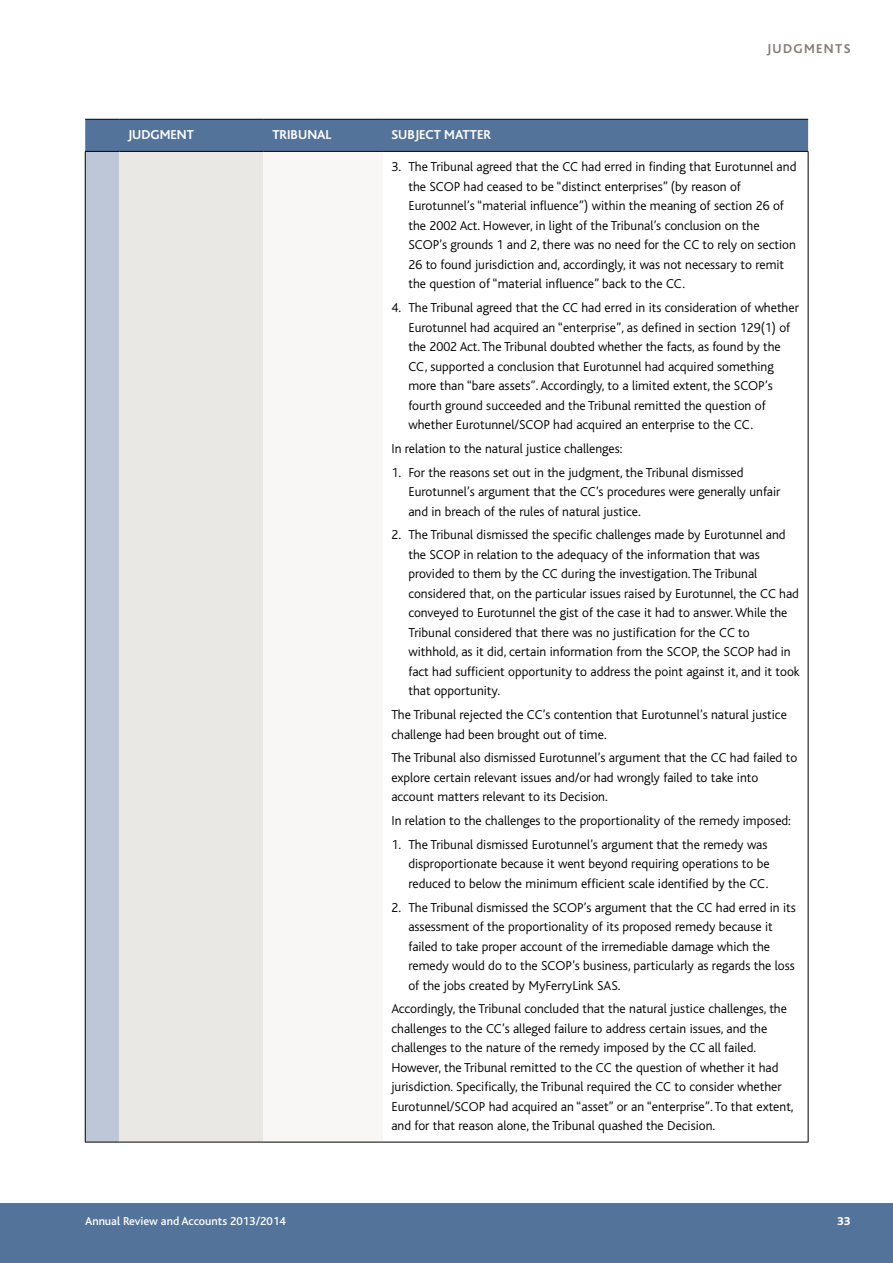
<style>
.page{position:relative;width:893px;height:1263px;background:#fff}
.page>*{position:absolute;margin:0;border:0;box-sizing:border-box;transform-origin:0 0}
._01-Table_text_1mm_a{font:300 13.5px/19.5px "Bliss";color:#000}
._07-Table_head{font:700 13.5px "Bliss";color:#fff}
.t1{font:700 13.5px "Bliss";letter-spacing:.1em;color:#877b77}
.t2{font:500 12px "Bliss";color:#fff}
.t3{font:800 12px "Bliss";color:#fff}
</style>
<div class="page">
<div style="left:0;top:1203px;width:893px;height:60px;background:#54739a"></div>
<div style="left:85px;top:120px;width:723px;height:31px;background:#54739a"></div>
<div style="left:85px;top:151px;width:34px;height:991px;background:#bdc7d8"></div>
<div style="left:119px;top:151px;width:145px;height:991px;background:#eae8e5"></div>
<div style="left:264px;top:151px;width:119px;height:991px;background:#f8f7f6"></div>
<hr style="left:85px;top:119px;width:34px;height:1px;background:#000">
<hr style="left:119px;top:119px;width:145px;height:1px;background:#000">
<hr style="left:264px;top:119px;width:119px;height:1px;background:#000">
<hr style="left:383px;top:119px;width:425px;height:1px;background:#000">
<hr style="left:85px;top:151px;width:34px;height:1px;background:#000">
<hr style="left:85px;top:152px;width:1px;height:990px;background:#000">
<hr style="left:119px;top:151px;width:145px;height:1px;background:#000">
<hr style="left:264px;top:151px;width:119px;height:1px;background:#000">
<hr style="left:383px;top:151px;width:425px;height:1px;background:#000">
<hr style="left:808px;top:152px;width:1px;height:990px;background:#000">
<hr style="left:85px;top:1142px;width:34px;height:1px;background:#000">
<hr style="left:119px;top:1142px;width:145px;height:1px;background:#000">
<hr style="left:264px;top:1142px;width:119px;height:1px;background:#000">
<hr style="left:383px;top:1142px;width:425px;height:1px;background:#000">
<p class="t1" style="left:767px;top:41px;width:85px">JUDGMENTS</p>
<p class="_07-Table_head" style="left:128px;top:128px;width:52px">JUDGMENT</p>
<p class="_07-Table_head" style="left:272px;top:128px;width:28px">TRIBUNA</p>
<p class="_07-Table_head" style="left:326px;top:128px;width:7px">L</p>
<p class="_07-Table_head" style="left:391px;top:128px;width:72px">SUBJECT MATTER</p>
<p class="_01-Table_text_1mm_a" style="left:408px;top:157px;width:389px;text-indent:-17px">3. The Tribunal agreed that the CC had erred in finding that Eurotunnel and the SCOP had ceased to be “distinct enterprises” (by reason of Eurotunnel’s “material influence”) within the meaning of section 26 of the 2002 Act. However, in light of the Tribunal’s conclusion on the SCOP’s grounds 1 and 2, there was no need for the CC to rely on section 26 to found jurisdiction and, accordingly, it was not necessary to remit the question of “material influence” back to the CC.</p>
<p class="_01-Table_text_1mm_a" style="left:408px;top:298px;width:392px;text-indent:-17px">4. The Tribunal agreed that the CC had erred in its consideration of whether Eurotunnel had acquired an “enterprise”, as defined in section 129(1) of the 2002 Act. The Tribunal doubted whether the facts, as found by the CC, supported a conclusion that Eurotunnel had acquired something more than “bare assets”. Accordingly, to a limited extent, the SCOP’s fourth ground succeeded and the Tribunal remitted the question of whether Eurotunnel/SCOP had acquired an enterprise to the CC.</p>
<p class="_01-Table_text_1mm_a" style="left:391px;top:439px;width:232px">In relation to the natural justice challenges:</p>
<p class="_01-Table_text_1mm_a" style="left:408px;top:463px;width:374px;text-indent:-17px">1. For the reasons set out in the judgment, the Tribunal dismissed<br>Eurotunnel’s argument that the CC’s procedures were generally unfair and in breach of the rules of natural justice.</p>
<p class="_01-Table_text_1mm_a" style="left:408px;top:525px;width:393px;text-indent:-17px">2. The Tribunal dismissed the specific challenges made by Eurotunnel and the SCOP in relation to the adequacy of the information that was provided to them by the CC during the investigation. The Tribunal considered that, on the particular issues raised by Eurotunnel, the CC had conveyed to Eurotunnel the gist of the case it had to answer. While the Tribunal considered that there was no justification for the CC to withhold, as it did, certain information from the SCOP, the SCOP had in fact had sufficient opportunity to address the point against it, and it took that opportunity.</p>
<p class="_01-Table_text_1mm_a" style="left:391px;top:705px;width:397px">The Tribunal rejected the CC’s contention that Eurotunnel’s natural justice challenge had been brought out of time.</p>
<p class="_01-Table_text_1mm_a" style="left:391px;top:748px;width:407px">The Tribunal also dismissed Eurotunnel’s argument that the CC had failed to explore certain relevant issues and/or had wrongly failed to take into account matters relevant to its Decision.</p>
<p class="_01-Table_text_1mm_a" style="left:391px;top:811px;width:401px">In relation to the challenges to the proportionality of the remedy imposed:</p>
<p class="_01-Table_text_1mm_a" style="left:408px;top:835px;width:363px;text-indent:-17px">1. The Tribunal dismissed Eurotunnel’s argument that the remedy was disproportionate because it went beyond requiring operations to be reduced to below the minimum efficient scale identified by the CC.</p>
<p class="_01-Table_text_1mm_a" style="left:408px;top:898px;width:389px;text-indent:-17px">2. The Tribunal dismissed the SCOP’s argument that the CC had erred in its assessment of the proportionality of its proposed remedy because it failed to take proper account of the irremediable damage which the remedy would do to the SCOP’s business, particularly as regards the loss of the jobs created by MyFerryLink SAS.</p>
<p class="_01-Table_text_1mm_a" style="left:391px;top:999px;width:404px">Accordingly, the Tribunal concluded that the natural justice challenges, the challenges to the CC’s alleged failure to address certain issues, and the challenges to the nature of the remedy imposed by the CC all failed.<br>However, the Tribunal remitted to the CC the question of whether it had jurisdiction. Specifically, the Tribunal required the CC to consider whether Eurotunnel/SCOP had acquired an “asset” or an “enterprise”. To that extent, and for that reason alone, the Tribunal quashed the Decision.</p>
<p class="t2" style="left:85px;top:1214px;width:202px">Annual Review and Accounts 2013/2014</p>
<p class="t3" style="left:837px;top:1214px;width:15px">33</p>
</div>
